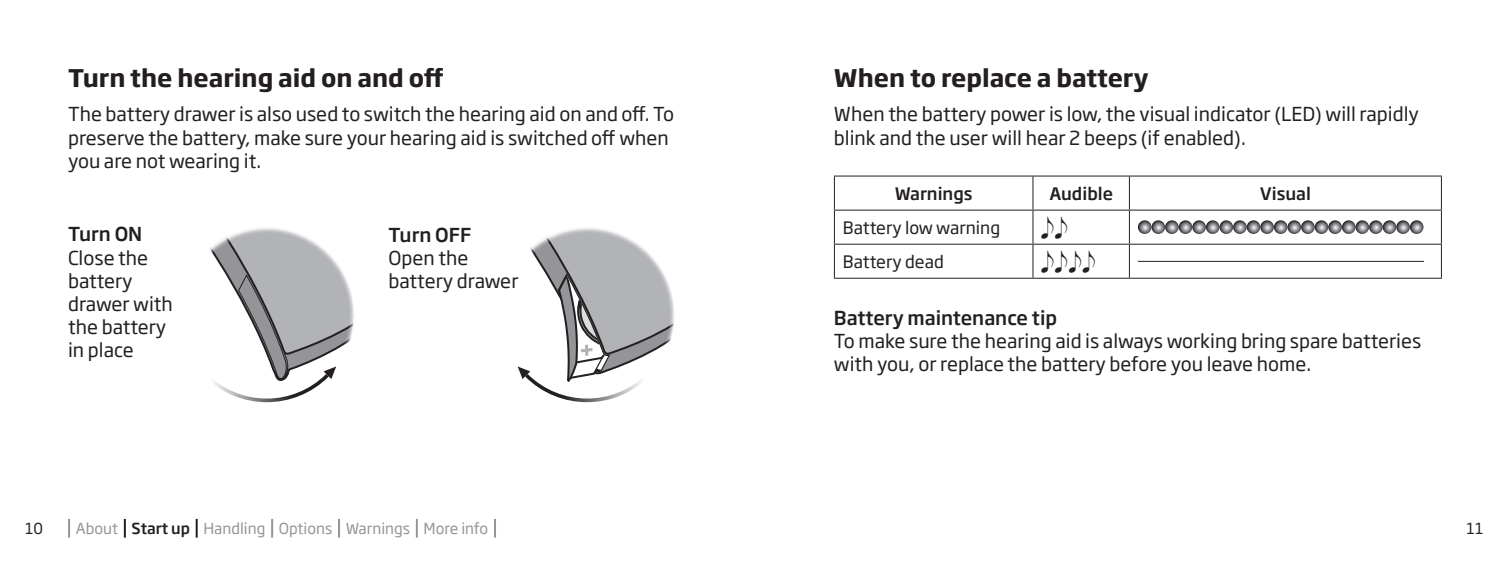
<style>
.page{position:relative;width:1509px;height:562px;background:#fff}
.page>*{position:absolute;margin:0;border:0;box-sizing:border-box;transform-origin:0 0}
.t1{font:700 24px "Soho Gothic Pro";color:#231f20}
.t2{font:19px/23px "Soho Gothic Pro";color:#231f20}
.t3{font:500 19px "Soho Gothic Pro";color:#231f20}
.t4{font:17px/34px "Soho Gothic Pro";color:#231f20}
.t5{font:500 17px "Soho Gothic Pro";color:#231f20}
.t6{font:15px "Soho Gothic Pro";color:#939598}
.t7{font:15px "Soho Gothic Pro";color:#231f20}
.s1{font-weight:500;color:#231f20}
</style>
<div class="page">
<svg style="left:209px;top:228px;width:145px;height:175px"></svg>
<svg style="left:517px;top:228px;width:157px;height:175px"></svg>
<svg style="left:68px;top:518px;width:2px;height:19px"></svg>
<svg style="left:124px;top:518px;width:2px;height:19px"></svg>
<svg style="left:196px;top:518px;width:2px;height:19px"></svg>
<svg style="left:271px;top:518px;width:2px;height:19px"></svg>
<svg style="left:338px;top:518px;width:2px;height:19px"></svg>
<svg style="left:416px;top:518px;width:2px;height:19px"></svg>
<svg style="left:494px;top:518px;width:2px;height:19px"></svg>
<hr style="left:833px;top:175px;width:199px;height:1px;background:#231f20">
<hr style="left:833px;top:176px;width:1px;height:33px;background:#231f20">
<hr style="left:1032px;top:175px;width:97px;height:1px;background:#231f20">
<hr style="left:1032px;top:176px;width:1px;height:33px;background:#231f20">
<hr style="left:1129px;top:175px;width:312px;height:1px;background:#231f20">
<hr style="left:1128px;top:176px;width:1px;height:33px;background:#231f20">
<hr style="left:1440px;top:176px;width:1px;height:33px;background:#231f20">
<hr style="left:833px;top:209px;width:199px;height:1px;background:#231f20">
<hr style="left:833px;top:210px;width:1px;height:33px;background:#231f20">
<hr style="left:1032px;top:209px;width:97px;height:1px;background:#231f20">
<hr style="left:1129px;top:209px;width:312px;height:1px;background:#231f20">
<hr style="left:1440px;top:210px;width:1px;height:33px;background:#231f20">
<hr style="left:833px;top:243px;width:199px;height:1px;background:#231f20">
<hr style="left:833px;top:244px;width:1px;height:33px;background:#231f20">
<hr style="left:1129px;top:243px;width:312px;height:1px;background:#231f20">
<hr style="left:1440px;top:244px;width:1px;height:33px;background:#231f20">
<hr style="left:833px;top:277px;width:199px;height:1px;background:#231f20">
<hr style="left:1129px;top:277px;width:312px;height:1px;background:#231f20">
<svg style="left:1137px;top:220px;width:14px;height:14px"></svg>
<svg style="left:1151px;top:220px;width:13px;height:14px"></svg>
<svg style="left:1164px;top:220px;width:14px;height:14px"></svg>
<svg style="left:1178px;top:220px;width:14px;height:14px"></svg>
<svg style="left:1192px;top:220px;width:13px;height:14px"></svg>
<svg style="left:1205px;top:220px;width:14px;height:14px"></svg>
<svg style="left:1219px;top:220px;width:13px;height:14px"></svg>
<svg style="left:1232px;top:220px;width:14px;height:14px"></svg>
<svg style="left:1246px;top:220px;width:14px;height:14px"></svg>
<svg style="left:1260px;top:220px;width:13px;height:14px"></svg>
<svg style="left:1273px;top:220px;width:14px;height:14px"></svg>
<svg style="left:1287px;top:220px;width:13px;height:14px"></svg>
<svg style="left:1300px;top:220px;width:14px;height:14px"></svg>
<svg style="left:1314px;top:220px;width:13px;height:14px"></svg>
<svg style="left:1327px;top:220px;width:14px;height:14px"></svg>
<svg style="left:1341px;top:220px;width:14px;height:14px"></svg>
<svg style="left:1355px;top:220px;width:13px;height:14px"></svg>
<svg style="left:1368px;top:220px;width:14px;height:14px"></svg>
<svg style="left:1382px;top:220px;width:13px;height:14px"></svg>
<svg style="left:1395px;top:220px;width:14px;height:14px"></svg>
<svg style="left:1409px;top:220px;width:14px;height:14px"></svg>
<hr style="left:1137px;top:261px;width:286px;height:1px;background:#231f20">
<svg style="left:1032px;top:210px;width:97px;height:68px"></svg>
<p class="t1" style="left:68px;top:59px;width:377px">Turn the hearing aid on and off</p>
<p class="t2" style="left:68px;top:102px;width:607px">The battery drawer is also used to switch the hearing aid on and off. To preserve the battery, make sure your hearing aid is switched off when you are not wearing it.</p>
<p class="t3" style="left:68px;top:219px;width:76px">Turn ON</p>
<p class="t2" style="left:68px;top:245px;width:106px">Close the battery drawer with the battery in place</p>
<p class="t3" style="left:388px;top:219px;width:84px">Turn OFF</p>
<p class="t2" style="left:388px;top:245px;width:131px">Open the battery drawer</p>
<p class="t1" style="left:833px;top:59px;width:316px">When to replace a battery</p>
<p class="t2" style="left:833px;top:102px;width:586px">When the battery power is low, the visual indicator (LED) will rapidly blink and the user will hear 2 beeps (if enabled).</p>
<p class="t5" style="left:894px;top:180px;width:79px">Warnings</p>
<p class="t5" style="left:1049px;top:180px;width:65px">Audible</p>
<p class="t5" style="left:1259px;top:180px;width:53px">Visual</p>
<p class="t4" style="left:842px;top:209px;width:159px">Battery low warning<br>Battery dead</p>
<p class="t3" style="left:833px;top:302px;width:225px">Battery maintenance tip</p>
<p class="t2" style="left:833px;top:328px;width:588px">To make sure the hearing aid is always working bring spare batteries with you, or replace the battery before you leave home.</p>
<p class="t7" style="left:25px;top:516px;width:19px">10</p>
<p class="t6" style="left:76px;top:516px;width:414px">About <span class="s1">Start up</span> Handling Options Warnings More info</p>
<p class="t7" style="left:1466px;top:516px;width:18px">11</p>
</div>
